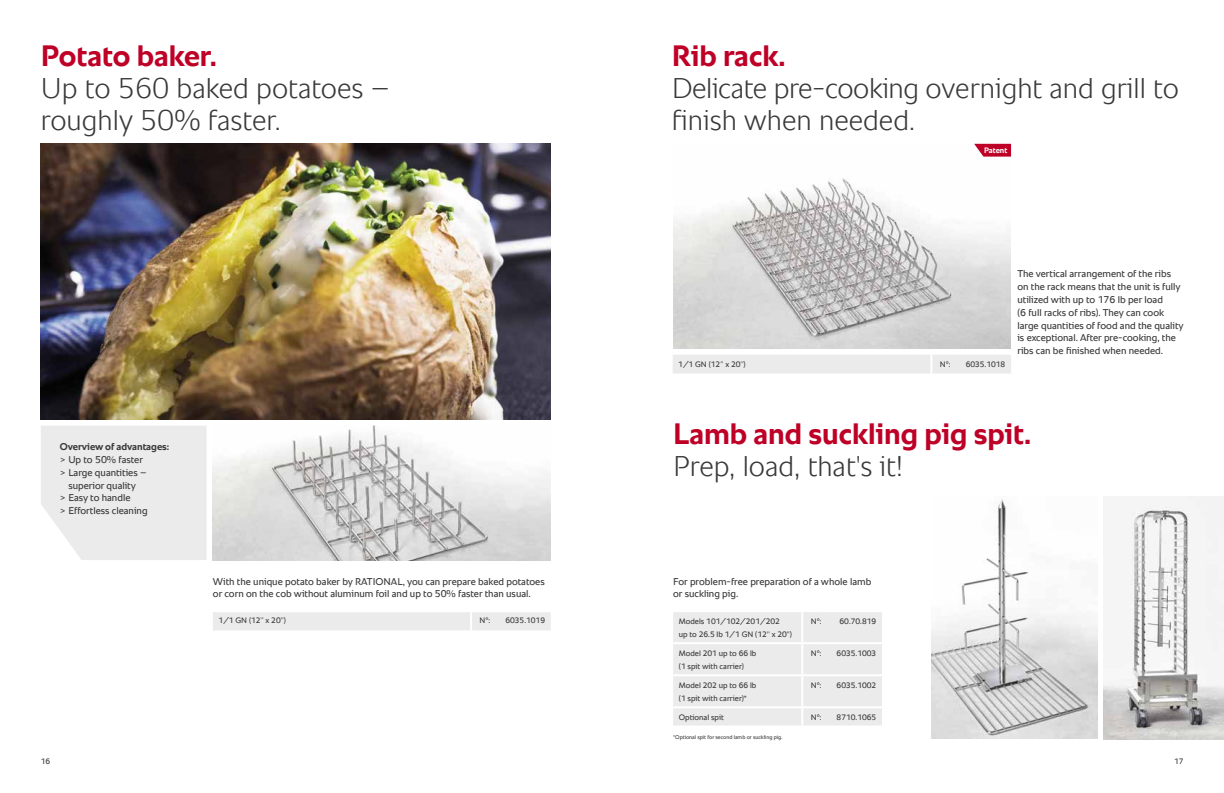
<style>
.page{position:relative;width:1224px;height:793px;background:#fff}
.page>*{position:absolute;margin:0;border:0;box-sizing:border-box;transform-origin:0 0}
.t1{font:700 30px "RATIONAL Sans TT";color:#be0027}
.t2{font:300 29px/32px "RATIONAL Sans TT";color:#393939}
.t3{font:10px/12.8px "RATIONAL Sans TT";color:#393939}
.t4{font:700 10px "RATIONAL Sans TT";color:#393939}
.t5{font:8px/12.8px "RATIONAL Sans TT";color:#393939}
.t6{font:700 8px "RATIONAL Sans TT";color:#fff}
.t7{font:5.5px "RATIONAL Sans TT";color:#393939}
</style>
<div class="page">
<img style="left:931px;top:499px;width:166px;height:239px">
<img style="left:41px;top:144px;width:510px;height:275px">
<img style="left:213px;top:425px;width:337px;height:135px">
<img style="left:673px;top:178px;width:338px;height:171px">
<div style="left:41px;top:426px;width:166px;height:134px;background:#ebebeb"></div>
<div style="left:673px;top:612px;width:209px;height:113px;background:#ebebeb"></div>
<hr style="left:802px;top:706px;width:21px;height:2px;background:#fff">
<hr style="left:823px;top:706px;width:59px;height:2px;background:#fff">
<hr style="left:673px;top:642px;width:129px;height:2px;background:#fff">
<hr style="left:802px;top:642px;width:21px;height:2px;background:#fff">
<hr style="left:823px;top:642px;width:59px;height:2px;background:#fff">
<hr style="left:673px;top:674px;width:129px;height:2px;background:#fff">
<hr style="left:802px;top:674px;width:21px;height:2px;background:#fff">
<hr style="left:823px;top:674px;width:59px;height:2px;background:#fff">
<hr style="left:673px;top:706px;width:129px;height:2px;background:#fff">
<div style="left:673px;top:355px;width:338px;height:18px;background:#ebebeb"></div>
<div style="left:213px;top:612px;width:338px;height:18px;background:#ebebeb"></div>
<svg style="left:974px;top:144px;width:37px;height:13px"></svg>
<img style="left:1104px;top:496px;width:120px;height:244px">
<h1 class="t1" style="left:41px;top:34px;width:178px">Potato baker.</h1>
<h2 class="t2" style="left:41px;top:72px;width:350px">Up to 560 baked potatoes – roughly 50% faster.</h2>
<p class="t4" style="left:60px;top:439px;width:111px">Overview of advantages:</p>
<p class="t3" style="left:60px;top:453px;width:85px">&gt; Up to 50% faster</p>
<p class="t3" style="left:60px;top:466px;width:88px">&gt; Large quantities –</p>
<p class="t3" style="left:68px;top:479px;width:69px">superior quality</p>
<p class="t3" style="left:60px;top:491px;width:72px">&gt; Easy to handle</p>
<p class="t3" style="left:60px;top:504px;width:89px">&gt; Effortless cleaning</p>
<p class="t3" style="left:213px;top:575px;width:333px">With the unique potato baker by RATIONAL, you can prepare baked potatoes or corn on the cob without aluminum foil and up to 50% faster than usual.</p>
<p class="t5" style="left:219px;top:614px;width:69px">1/1 GN (12’’ x 20’’)</p>
<p class="t5" style="left:480px;top:614px;width:12px">N°:</p>
<p class="t5" style="left:505px;top:614px;width:41px">6035.1019</p>
<h1 class="t1" style="left:672px;top:34px;width:115px">Rib rack.</h1>
<h2 class="t2" style="left:672px;top:72px;width:509px">Delicate pre-cooking overnight and grill to finish when needed.</h2>
<p class="t6" style="left:984px;top:145px;width:25px">Patent</p>
<p class="t5" style="left:678px;top:358px;width:69px">1/1 GN (12’’ x 20’’)</p>
<p class="t5" style="left:940px;top:358px;width:12px">N°:</p>
<p class="t5" style="left:966px;top:358px;width:41px">6035.1018</p>
<p class="t3" style="left:1017px;top:267px;width:168px">The vertical arrangement of the ribs on the rack means that the unit is fully utilized with up to 176 lb per load<br>(6 full racks of ribs). They can cook large quantities of food and the quality is exceptional. After pre-cooking, the ribs can be finished when needed.</p>
<h1 class="t1" style="left:673px;top:412px;width:359px">Lamb and suckling pig spit.</h1>
<h2 class="t2" style="left:673px;top:450px;width:231px">Prep, load, that's it!</h2>
<p class="t3" style="left:673px;top:575px;width:200px">For problem-free preparation of a whole lamb or suckling pig.</p>
<p class="t5" style="left:679px;top:614px;width:115px">Models 101/102/201/202<br>up to 26.5 lb 1/1 GN (12'' x 20'')</p>
<p class="t5" style="left:811px;top:614px;width:12px">N°:</p>
<p class="t5" style="left:840px;top:614px;width:38px">60.70.819</p>
<p class="t5" style="left:679px;top:646px;width:79px">Model 201 up to 66 lb (1 spit with carrier)</p>
<p class="t5" style="left:811px;top:646px;width:12px">N°:</p>
<p class="t5" style="left:837px;top:646px;width:41px">6035.1003</p>
<p class="t5" style="left:679px;top:678px;width:79px">Model 202 up to 66 lb (1 spit with carrier)*</p>
<p class="t5" style="left:811px;top:678px;width:12px">N°:</p>
<p class="t5" style="left:837px;top:678px;width:41px">6035.1002</p>
<p class="t5" style="left:679px;top:710px;width:47px">Optional spit</p>
<p class="t5" style="left:811px;top:710px;width:12px">N°:</p>
<p class="t5" style="left:837px;top:710px;width:41px">8710.1065</p>
<p class="t7" style="left:673px;top:732px;width:111px">*Optional spit for second lamb or suckling pig.</p>
<p class="t5" style="left:41px;top:754px;width:11px">16</p>
<p class="t5" style="left:1174px;top:754px;width:11px">17</p>
</div>
